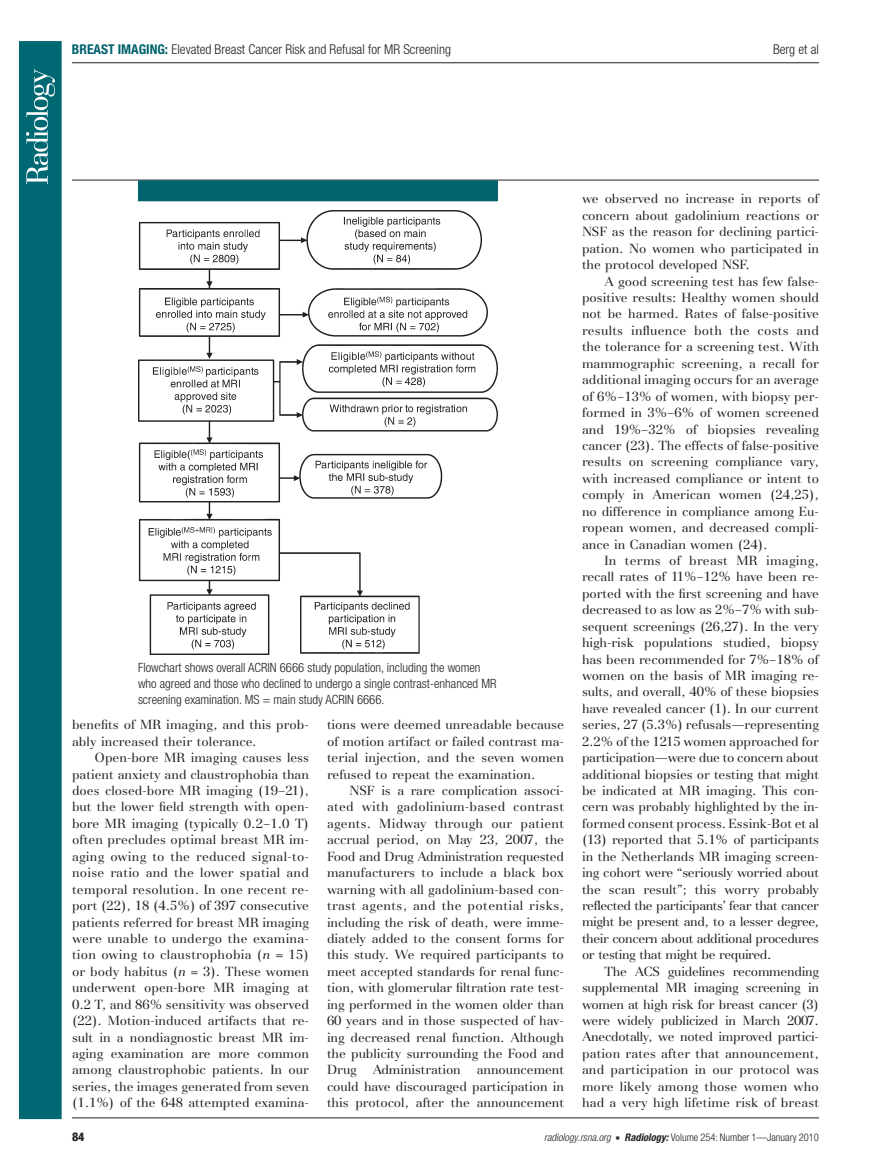
<style>
.page{position:relative;width:891px;height:1175px;background:#fff}
.page>*{position:absolute;margin:0;border:0;box-sizing:border-box;transform-origin:0 0}
.t1{font:300 condensed 13.5px "Helvetica Neue";color:#231f20}
.t2{font:13.2px/16.4px "AT Basilia";color:#231f20;text-align:justify}
.t3{font:300 condensed 12.75px/15.8px "Helvetica Neue";color:#231f20}
.t4{font:800 condensed 12px "Helvetica Neue";color:#231f20}
.t5{font:300 condensed 10.5px "Helvetica Neue";color:#231f20}
.s1{font-weight:700;color:#00636e}
.s2{font-style:italic}
.s3{font-family:"Universal Newswith Comm Pi";font-weight:400;font-stretch:normal;font-size:6px}
.s4{font-weight:700;font-style:italic}
</style>
<div class="page">
<div style="left:19px;top:41px;width:43px;height:1078px;background:#006873;border:2px solid #006873"></div>
<svg style="left:26px;top:69px;width:29px;height:115px"></svg>
<hr style="left:72px;top:180px;width:747px;height:1px;background:#231f20">
<hr style="left:72px;top:62px;width:747px;height:1px;background:#231f20">
<hr style="left:72px;top:1117px;width:747px;height:1px;background:#231f20">
<div style="left:138px;top:180px;width:360px;height:21px;background:#00636e"></div>
<img style="left:138px;top:201px;width:360px;height:453px">
<p class="t1" style="left:72px;top:44px;width:381px"><span class="s1">BREAST IMAGING:</span> Elevated Breast Cancer Risk and Refusal for MR Screening</p>
<p class="t1" style="left:773px;top:44px;width:47px">Berg et al</p>
<p class="t3" style="left:138px;top:661px;width:360px">Flowchart shows overall ACRIN 6666 study population, including the women who agreed and those who declined to undergo a single contrast-enhanced MR screening examination. MS = main study ACRIN 6666.</p>
<p class="t2" style="left:72px;top:718px;width:239px">benefits of MR imaging, and this prob&shy;ably increased their tolerance.</p>
<p class="t2" style="left:72px;top:751px;width:239px;text-indent:22px">Open-bore MR imaging causes less patient anxiety and claustrophobia than does closed-bore MR imaging ( 19–21 ), but the lower field strength with open&shy;bore MR imaging (typically 0.2–1.0 T) often precludes optimal breast MR im&shy;aging owing to the reduced signal-to&shy;noise ratio and the lower spatial and temporal resolution. In one recent re&shy;port ( 22 ), 18 (4.5%) of 397 consecutive patients referred for breast MR imaging were unable to undergo the examina&shy;tion owing to claustrophobia ( <span class="s2">n</span> = 15) or body habitus ( <span class="s2">n</span> = 3). These women underwent open-bore MR imaging at 0.2 T, and 86% sensitivity was observed ( 22 ). Motion-induced artifacts that re&shy;sult in a nondiagnostic breast MR im&shy;aging examination are more common among claustrophobic patients. In our series, the images generated from seven (1.1%) of the 648 attempted examina-</p>
<p class="t2" style="left:327px;top:718px;width:239px">tions were deemed unreadable because of motion artifact or failed contrast ma&shy;terial injection, and the seven women refused to repeat the examination.</p>
<p class="t2" style="left:327px;top:783px;width:239px;text-indent:22px">NSF is a rare complication associ&shy;ated with gadolinium-based contrast agents. Midway through our patient accrual period, on May 23, 2007, the Food and Drug Administration requested manufacturers to include a black box warning with all gadolinium-based con&shy;trast agents, and the potential risks, including the risk of death, were imme&shy;diately added to the consent forms for this study. We required participants to meet accepted standards for renal func&shy;tion, with glomerular filtration rate test&shy;ing performed in the women older than 60 years and in those suspected of hav&shy;ing decreased renal function. Although the publicity surrounding the Food and Drug Administration announcement could have discouraged participation in this protocol, after the announcement</p>
<p class="t2" style="left:582px;top:192px;width:239px">we observed no increase in reports of concern about gadolinium reactions or NSF as the reason for declining partici&shy;pation. No women who participated in the protocol developed NSF.</p>
<p class="t2" style="left:582px;top:274px;width:239px;text-indent:22px">A good screening test has few false&shy;positive results: Healthy women should not be harmed. Rates of false-positive results influence both the costs and the tolerance for a screening test. With mammographic screening, a recall for additional imaging occurs for an average of 6%–13% of women, with biopsy per&shy;formed in 3%–6% of women screened and 19%–32% of biopsies revealing cancer ( 23 ). The effects of false-positive results on screening compliance vary, with increased compliance or intent to comply in American women ( 24,25 ), no difference in compliance among Eu&shy;ropean women, and decreased compli&shy;ance in Canadian women ( 24 ).</p>
<p class="t2" style="left:582px;top:553px;width:239px;text-indent:22px">In terms of breast MR imaging, recall rates of 11%–12% have been re&shy;ported with the first screening and have decreased to as low as 2%–7% with sub&shy;sequent screenings ( 26,27 ). In the very high-risk populations studied, biopsy has been recommended for 7%–18% of women on the basis of MR imaging re&shy;sults, and overall, 40% of these biopsies have revealed cancer ( 1 ). In our current series, 27 (5.3%) refusals—representing 2.2% of the 1215 women approached for participation—were due to concern about additional biopsies or testing that might be indicated at MR imaging. This con&shy;cern was probably highlighted by the in&shy;formed consent process. Essink-Bot et al ( 13 ) reported that 5.1% of participants in the Netherlands MR imaging screen&shy;ing cohort were “seriously worried about the scan result”; this worry probably reflected the participants’ fear that cancer might be present and, to a lesser degree, their concern about additional procedures or testing that might be required.</p>
<p class="t2" style="left:582px;top:964px;width:239px;text-indent:22px">The ACS guidelines recommending supplemental MR imaging screening in women at high risk for breast cancer ( 3 ) were widely publicized in March 2007.<br>Anecdotally, we noted improved partici&shy;pation rates after that announcement, and participation in our protocol was more likely among those women who had a very high lifetime risk of breast</p>
<p class="t4" style="left:72px;top:1132px;width:14px">84</p>
<p class="t5" style="left:544px;top:1133px;width:276px"><span class="s2">radiology.rsna.org</span> <span class="s3">n</span> <span class="s4">Radiology:</span> Volume 254: Number 1—January 2010</p>
</div>
